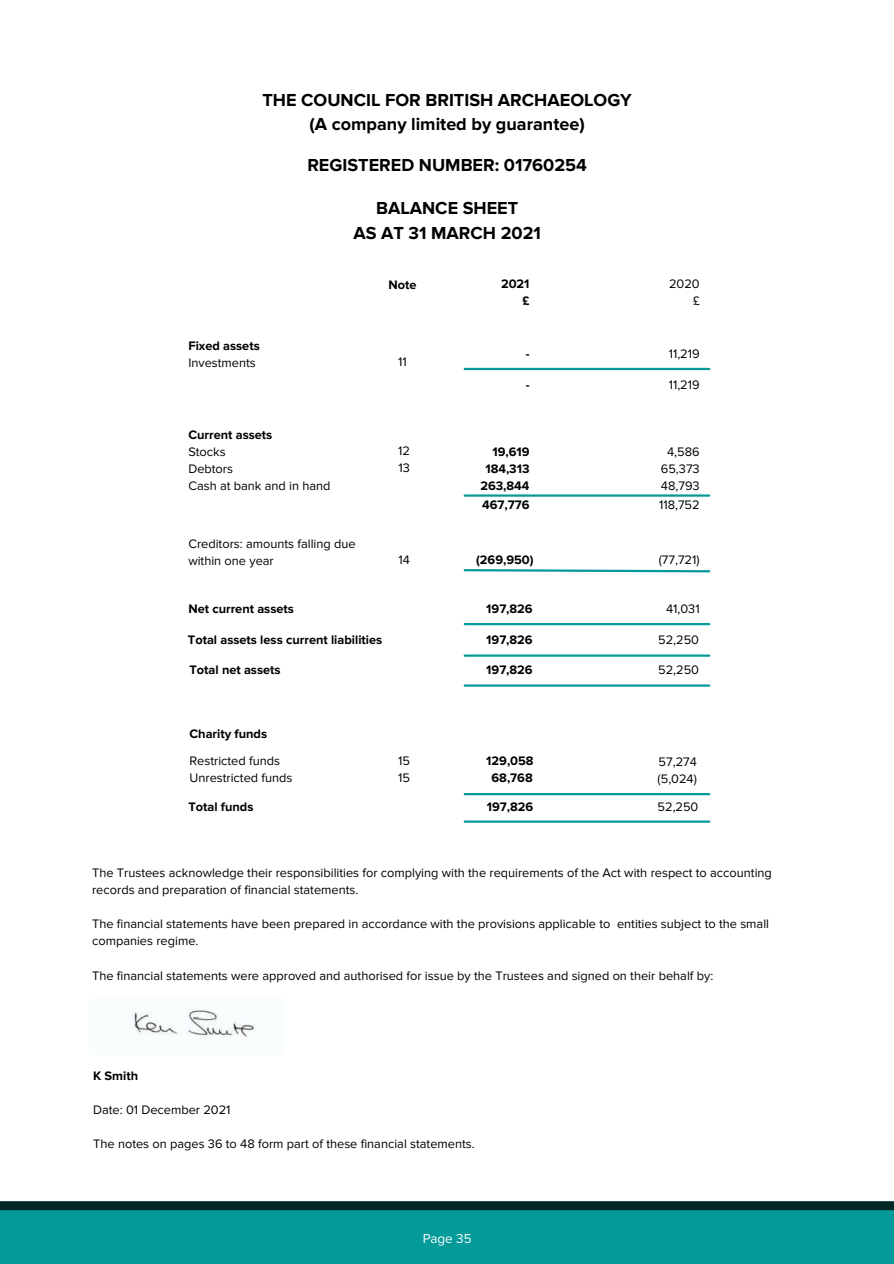
<style>
.page{position:relative;width:894px;height:1264px;background:#fff}
.page>*{position:absolute;margin:0;border:0;box-sizing:border-box;transform-origin:0 0}
.t1{font:700 18px/24.8px "Proxima Nova";color:#000;text-align:center}
.t2{font:13.35px "Proxima Nova";color:#fff}
.t3{font:12.75px/17px "Proxima Nova";color:#000}
.t4{font:700 12.75px/17px "Proxima Nova";color:#000;text-align:right}
</style>
<div class="page">
<div style="left:0;top:1202px;width:893px;height:61px;background:#049a99"></div>
<div style="left:0;top:1201px;width:893px;height:9px;background:#002626"></div>
<hr style="left:464px;top:368px;width:245px;height:2px;background:#049a99">
<hr style="left:464px;top:494px;width:245px;height:2px;background:#049a99">
<svg style="left:463px;top:569px;width:248px;height:4px"></svg>
<hr style="left:464px;top:623px;width:245px;height:2px;background:#049a99">
<hr style="left:464px;top:654px;width:245px;height:2px;background:#049a99">
<hr style="left:464px;top:684px;width:245px;height:2px;background:#049a99">
<hr style="left:464px;top:793px;width:245px;height:2px;background:#049a99">
<hr style="left:464px;top:820px;width:245px;height:2px;background:#049a99">
<img style="left:131px;top:1006px;width:126px;height:35px">
<h1 class="t1" style="left:262px;top:88px;width:371px">THE COUNCIL FOR BRITISH ARCHAEOLOGY (A company limited by guarantee)</h1>
<h1 class="t1" style="left:307px;top:153px;width:281px">REGISTERED NUMBER: 01760254</h1>
<h1 class="t1" style="left:353px;top:196px;width:189px">BALANCE SHEET<br>AS AT 31 MARCH 2021</h1>
<p class="t4" style="left:188px;top:338px;width:73px">Fixed assets</p>
<p class="t3" style="left:188px;top:355px;width:69px">Investments</p>
<p class="t4" style="left:388px;top:277px;width:29px">Note</p>
<p class="t4" style="left:501px;top:275px;width:30px">2021 £</p>
<p class="t3" style="left:668px;top:275px;width:32px;text-align:right">2020 £</p>
<p class="t3" style="left:398px;top:353px;width:10px">11</p>
<p class="t4" style="left:525px;top:345px;width:5px">-</p>
<p class="t4" style="left:525px;top:377px;width:5px">-</p>
<p class="t3" style="left:668px;top:345px;width:32px">11,219</p>
<p class="t3" style="left:668px;top:377px;width:32px">11,219</p>
<p class="t4" style="left:188px;top:427px;width:85px">Current assets</p>
<p class="t3" style="left:188px;top:444px;width:144px">Stocks<br>Debtors<br>Cash at bank and in hand</p>
<p class="t3" style="left:398px;top:442px;width:13px">12<br>13</p>
<p class="t4" style="left:480px;top:444px;width:51px">19,619<br>184,313<br>263,844</p>
<p class="t3" style="left:660px;top:444px;width:40px;text-align:center">4,586<br>65,373<br>48,793</p>
<p class="t4" style="left:482px;top:497px;width:49px">467,776</p>
<p class="t3" style="left:658px;top:497px;width:42px">118,752</p>
<p class="t3" style="left:188px;top:535px;width:169px">Creditors: amounts falling due within one year</p>
<p class="t3" style="left:398px;top:551px;width:13px">14</p>
<p class="t4" style="left:476px;top:551px;width:59px">(269,950)</p>
<p class="t3" style="left:658px;top:551px;width:42px">(77,721)</p>
<p class="t4" style="left:188px;top:601px;width:107px">Net current assets</p>
<p class="t4" style="left:486px;top:601px;width:48px">197,826</p>
<p class="t4" style="left:486px;top:631px;width:48px">197,826</p>
<p class="t4" style="left:486px;top:661px;width:48px">197,826</p>
<p class="t4" style="left:188px;top:631px;width:196px">Total assets less current liabilities</p>
<p class="t4" style="left:189px;top:661px;width:93px">Total net assets</p>
<p class="t3" style="left:665px;top:601px;width:35px">41,031</p>
<p class="t3" style="left:658px;top:631px;width:42px">52,250</p>
<p class="t3" style="left:658px;top:661px;width:42px">52,250</p>
<p class="t4" style="left:189px;top:725px;width:79px">Charity funds</p>
<p class="t3" style="left:189px;top:752px;width:104px">Restricted funds<br>Unrestricted funds</p>
<p class="t3" style="left:398px;top:752px;width:13px">15<br>15</p>
<p class="t4" style="left:486px;top:752px;width:49px;text-align:center">129,058<br>68,768</p>
<p class="t4" style="left:188px;top:799px;width:67px">Total funds</p>
<p class="t4" style="left:486px;top:799px;width:48px">197,826</p>
<p class="t3" style="left:657px;top:799px;width:42px">52,250</p>
<p class="t3" style="left:657px;top:753px;width:41px">57,274 (5,024)</p>
<p class="t3" style="left:92px;top:864px;width:681px">The Trustees acknowledge their responsibilities for complying with the requirements of the Act with respect to accounting records and preparation of financial statements.</p>
<p class="t3" style="left:92px;top:916px;width:678px">The financial statements have been prepared in accordance with the provisions applicable to entities subject to the small companies regime.</p>
<p class="t3" style="left:92px;top:967px;width:622px">The financial statements were approved and authorised for issue by the Trustees and signed on their behalf by:</p>
<p class="t4" style="left:93px;top:1067px;width:46px">K Smith</p>
<p class="t3" style="left:93px;top:1101px;width:139px">Date: 01 December 2021</p>
<p class="t3" style="left:93px;top:1135px;width:383px">The notes on pages 36 to 48 form part of these financial statements.</p>
<p class="t2" style="left:422px;top:1230px;width:50px">Page 35</p>
</div>
